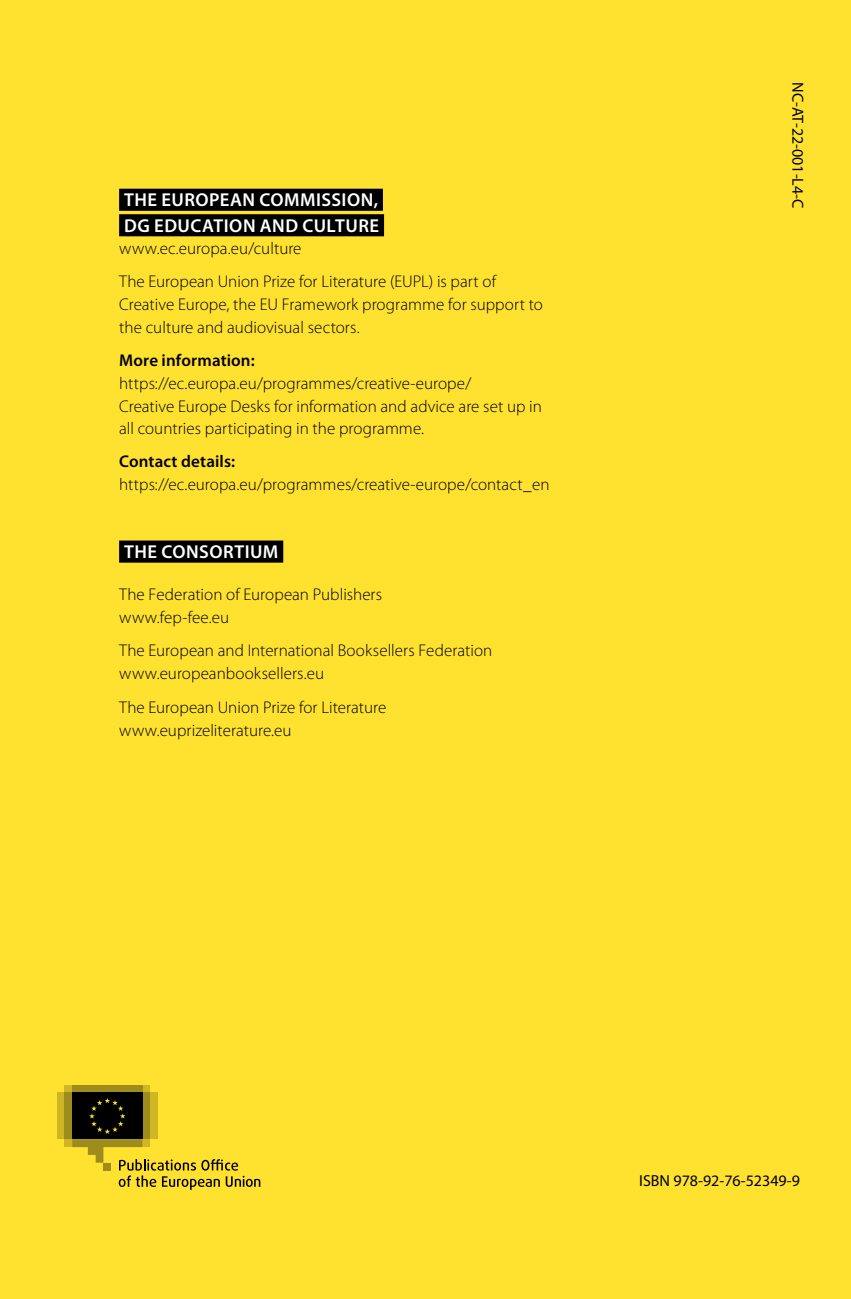
<style>
.page{position:relative;width:851px;height:1299px;background:#fff}
.page>*{position:absolute;margin:0;border:0;box-sizing:border-box;transform-origin:0 0}
.H2_jury{font:600 18.8px "Myriad Pro";letter-spacing:.025em;color:#fff}
.p_intro{font:300 17px/23px "Myriad Pro";color:#000}
.p_intro-2{font:600 17px "Myriad Pro";letter-spacing:.01em;color:#000}
.t1{font:16px "Myriad Pro";color:#000}
</style>
<div class="page">
<div style="left:0;top:0;width:850px;height:1298px;background:#ffe22f"></div>
<div style="left:119px;top:189px;width:264px;height:22px;background:#000"></div>
<div style="left:119px;top:214px;width:265px;height:22px;background:#000"></div>
<div style="left:119px;top:540px;width:164px;height:22px;background:#000"></div>
<div style="left:64px;top:1139px;width:86px;height:7px;background:#ceb625"></div>
<svg style="left:64px;top:1085px;width:86px;height:7px"></svg>
<div style="left:150px;top:1092px;width:8px;height:47px;background:#ceb625"></div>
<div style="left:57px;top:1092px;width:7px;height:47px;background:#ceb625"></div>
<div style="left:72px;top:1084px;width:70px;height:8px;background:#9d8b1c"></div>
<div style="left:142px;top:1092px;width:8px;height:47px;background:#9d8b1c"></div>
<div style="left:64px;top:1092px;width:8px;height:47px;background:#9d8b1c"></div>
<div style="left:72px;top:1092px;width:70px;height:47px;background:#000"></div>
<svg style="left:89px;top:1098px;width:36px;height:35px"></svg>
<svg style="left:72px;top:1139px;width:188px;height:50px"></svg>
<p class="H2_jury" style="left:124px;top:189px;width:255px">THE EUROPEAN COMMISSION,</p>
<p class="H2_jury" style="left:124px;top:215px;width:256px">DG EDUCATION AND CULTURE</p>
<p class="p_intro" style="left:119px;top:237px;width:184px">www.ec.europa.eu/culture</p>
<p class="p_intro" style="left:119px;top:270px;width:425px">The European Union Prize for Literature (EUPL) is part of<br>Creative Europe, the EU Framework programme for support to the culture and audiovisual sectors.</p>
<p class="p_intro-2" style="left:119px;top:350px;width:137px">More information:</p>
<p class="p_intro" style="left:119px;top:371px;width:354px">https://ec.europa.eu/programmes/creative-europe/</p>
<p class="p_intro" style="left:119px;top:394px;width:424px">Creative Europe Desks for information and advice are set up in all countries participating in the programme.</p>
<p class="p_intro-2" style="left:119px;top:452px;width:118px">Contact details:</p>
<p class="p_intro" style="left:119px;top:473px;width:432px">https://ec.europa.eu/programmes/creative-europe/contact_en</p>
<p class="H2_jury" style="left:124px;top:541px;width:156px">THE CONSORTIUM</p>
<p class="p_intro" style="left:119px;top:583px;width:264px">The Federation of European Publishers</p>
<p class="p_intro" style="left:119px;top:606px;width:111px">www.fep-fee.eu</p>
<p class="p_intro" style="left:119px;top:638px;width:375px">The European and International Booksellers Federation</p>
<p class="p_intro" style="left:119px;top:661px;width:206px">www.europeanbooksellers.eu</p>
<p class="p_intro" style="left:119px;top:696px;width:269px">The European Union Prize for Literature</p>
<p class="p_intro" style="left:119px;top:719px;width:174px">www.euprizeliterature.eu</p>
<p class="t1" style="left:806px;top:82px;width:128px;rotate:90deg">NC-AT-22-001-L4-C</p>
<p class="t1" style="left:639px;top:1171px;width:162px">ISBN 978-92-76-52349-9</p>
</div>
